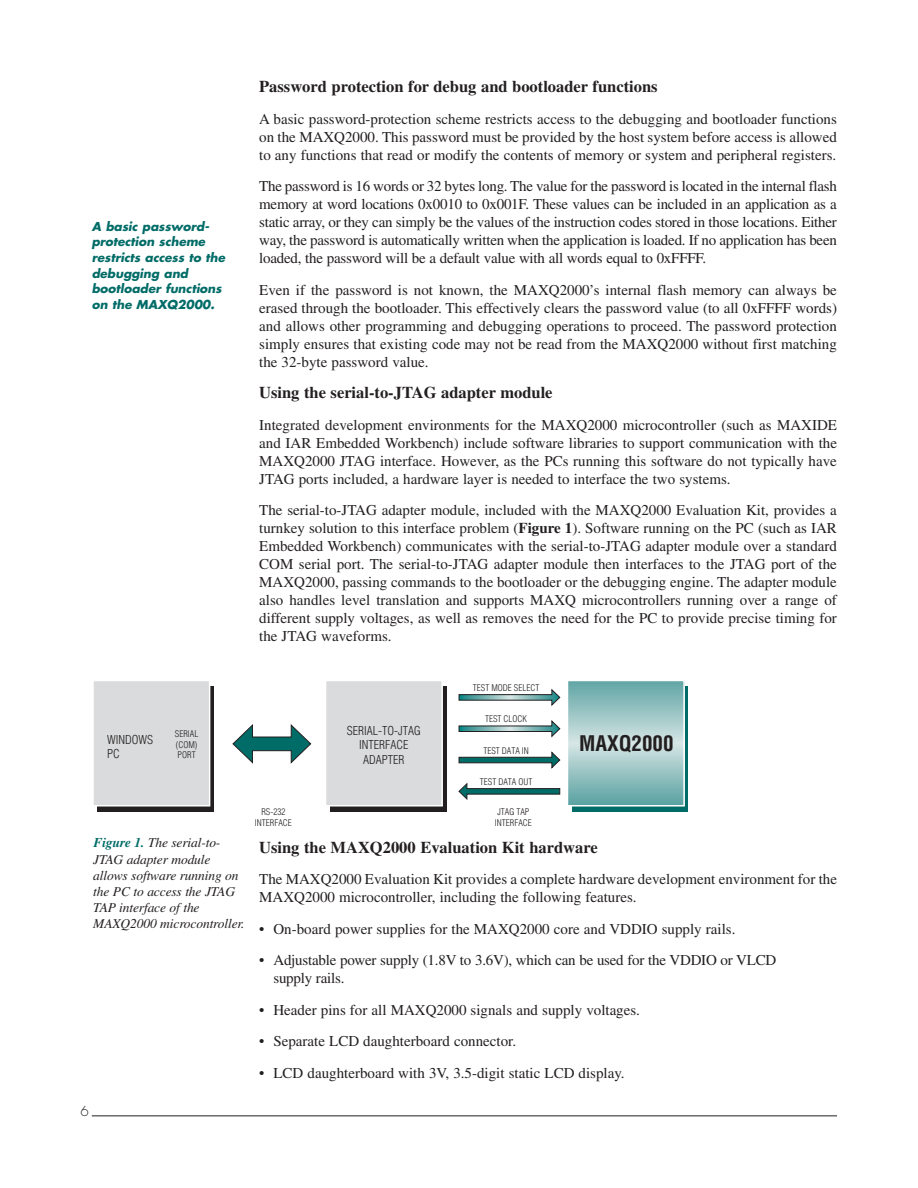
<style>
.page{position:relative;width:918px;height:1188px;background:#fff}
.page>*{position:absolute;margin:0;border:0;box-sizing:border-box;transform-origin:0 0}
.t1{font:700 condensed 21px "Helvetica";color:#231f20}
.t2{font:700 16.5px "Times";color:#231f20}
.t3{font:15px/18px "Times";color:#231f20;text-align:justify}
.t4{font:italic 13.5px/16.2px "Times";letter-spacing:-.01em;color:#231f20}
.t5{font:300 13.5px "Futura";color:#231f20}
.t6{font:italic 700 12px/15.6px "Futura";color:#006c67}
.t7{font:300 condensed 12px/14.2px "Helvetica";color:#231f20}
.t8{font:300 condensed 9px/10.5px "Helvetica";color:#231f20;text-align:center}
.s1{font-weight:700}
.s2{font-weight:700;color:#006c67}
</style>
<div class="page">
<hr style="left:92px;top:1115px;width:745px;height:1px;background:#231f20">
<div style="left:330px;top:686px;width:117px;height:125px;background:#231f20"></div>
<div style="left:326px;top:680px;width:116px;height:126px;background:#d9dbdc"></div>
<div style="left:325px;top:680px;width:118px;height:127px;border:2px solid #fff"></div>
<div style="left:97px;top:686px;width:117px;height:125px;background:linear-gradient(to right,#231f20,#231f20)"></div>
<div style="left:93px;top:680px;width:117px;height:126px;background:#d9dbdc"></div>
<div style="left:92px;top:680px;width:118px;height:127px;border:2px solid #fff"></div>
<div style="left:572px;top:686px;width:116px;height:125px;background:#006c67"></div>
<svg style="left:570px;top:683px;width:112px;height:121px;background:#99c4c4"></svg>
<div style="left:567px;top:680px;width:118px;height:127px;border:2px solid #fff"></div>
<svg style="left:232px;top:724px;width:80px;height:40px"></svg>
<svg style="left:458px;top:688px;width:103px;height:18px"></svg>
<svg style="left:458px;top:720px;width:103px;height:18px"></svg>
<svg style="left:458px;top:751px;width:103px;height:18px"></svg>
<svg style="left:458px;top:782px;width:103px;height:18px"></svg>
<p class="t6" style="left:92px;top:219px;width:137px">A basic password&shy;protection scheme restricts access to the debugging and bootloader functions on the MAXQ2000.</p>
<p class="t2" style="left:259px;top:81px;width:400px">Password protection for debug and bootloader functions</p>
<p class="t3" style="left:259px;top:111px;width:579px">A basic password-protection scheme restricts access to the debugging and bootloader functions on the MAXQ2000. This password must be provided by the host system before access is allowed to any functions that read or modify the contents of memory or system and peripheral registers.</p>
<p class="t3" style="left:259px;top:179px;width:579px">The password is 16 words or 32 bytes long. The value for the password is located in the internal flash memory at word locations 0x0010 to 0x001F. These values can be included in an application as a static array, or they can simply be the values of the instruction codes stored in those locations. Either way, the password is automatically written when the application is loaded. If no application has been loaded, the password will be a default value with all words equal to 0xFFFF.</p>
<p class="t3" style="left:259px;top:282px;width:579px">Even if the password is not known, the MAXQ2000’s internal flash memory can always be erased through the bootloader. This effectively clears the password value (to all 0xFFFF words) and allows other programming and debugging operations to proceed. The password protection simply ensures that existing code may not be read from the MAXQ2000 without first matching the 32-byte password value.</p>
<p class="t2" style="left:259px;top:387px;width:295px">Using the serial-to-JTAG adapter module</p>
<p class="t3" style="left:259px;top:417px;width:579px">Integrated development environments for the MAXQ2000 microcontroller (such as MAXIDE and IAR Embedded Workbench) include software libraries to support communication with the MAXQ2000 JTAG interface. However, as the PCs running this software do not typically have JTAG ports included, a hardware layer is needed to interface the two systems.</p>
<p class="t3" style="left:259px;top:503px;width:579px">The serial-to-JTAG adapter module, included with the MAXQ2000 Evaluation Kit, provides a turnkey solution to this interface problem (<span class="s1">Figure 1</span>). Software running on the PC (such as IAR Embedded Workbench) communicates with the serial-to-JTAG adapter module over a standard COM serial port. The serial-to-JTAG adapter module then interfaces to the JTAG port of the MAXQ2000, passing commands to the bootloader or the debugging engine. The adapter module also handles level translation and supports MAXQ microcontrollers running over a range of different supply voltages, as well as removes the need for the PC to provide precise timing for the JTAG waveforms.</p>
<p class="t7" style="left:107px;top:734px;width:48px">WINDOWS<br>PC</p>
<p class="t8" style="left:175px;top:730px;width:25px;text-align:justify">SERIAL (COM)<br>PORT</p>
<p class="t4" style="left:93px;top:836px;width:153px"><span class="s2">Figure 1.</span> The serial-to-<br>JTAG adapter module allows software running on the PC to access the JTAG<br>TAP interface of the<br>MAXQ2000 microcontroller.</p>
<p class="t5" style="left:80px;top:1105px;width:10px">6</p>
<p class="t8" style="left:255px;top:808px;width:38px">RS-232<br>INTERFACE</p>
<p class="t8" style="left:473px;top:683px;width:68px">TEST MODE SELECT</p>
<p class="t8" style="left:485px;top:715px;width:43px">TEST CLOCK</p>
<p class="t8" style="left:483px;top:746px;width:47px">TEST DATA IN</p>
<p class="t8" style="left:480px;top:778px;width:54px">TEST DATA OUT</p>
<p class="t7" style="left:347px;top:725px;width:75px;text-align:center">SERIAL-TO-JTAG<br>INTERFACE<br>ADAPTER</p>
<h1 class="t1" style="left:579px;top:735px;width:96px">MAXQ2000</h1>
<p class="t8" style="left:495px;top:808px;width:38px;text-align:left">JTAG TAP<br>INTERFACE</p>
<p class="t2" style="left:259px;top:841px;width:340px">Using the MAXQ2000 Evaluation Kit hardware</p>
<p class="t3" style="left:259px;top:872px;width:579px">The MAXQ2000 Evaluation Kit provides a complete hardware development environment for the<br>MAXQ2000 microcontroller, including the following features.</p>
<p class="t3" style="left:259px;top:921px;width:478px">• On-board power supplies for the MAXQ2000 core and VDDIO supply rails.</p>
<p class="t3" style="left:273px;top:953px;width:504px;text-indent:-14px">• Adjustable power supply (1.8V to 3.6V), which can be used for the VDDIO or VLCD supply rails.</p>
<p class="t3" style="left:259px;top:1002px;width:382px">• Header pins for all MAXQ2000 signals and supply voltages.</p>
<p class="t3" style="left:259px;top:1034px;width:258px">• Separate LCD daughterboard connector.</p>
<p class="t3" style="left:259px;top:1065px;width:367px">• LCD daughterboard with 3V, 3.5-digit static LCD display.</p>
</div>
